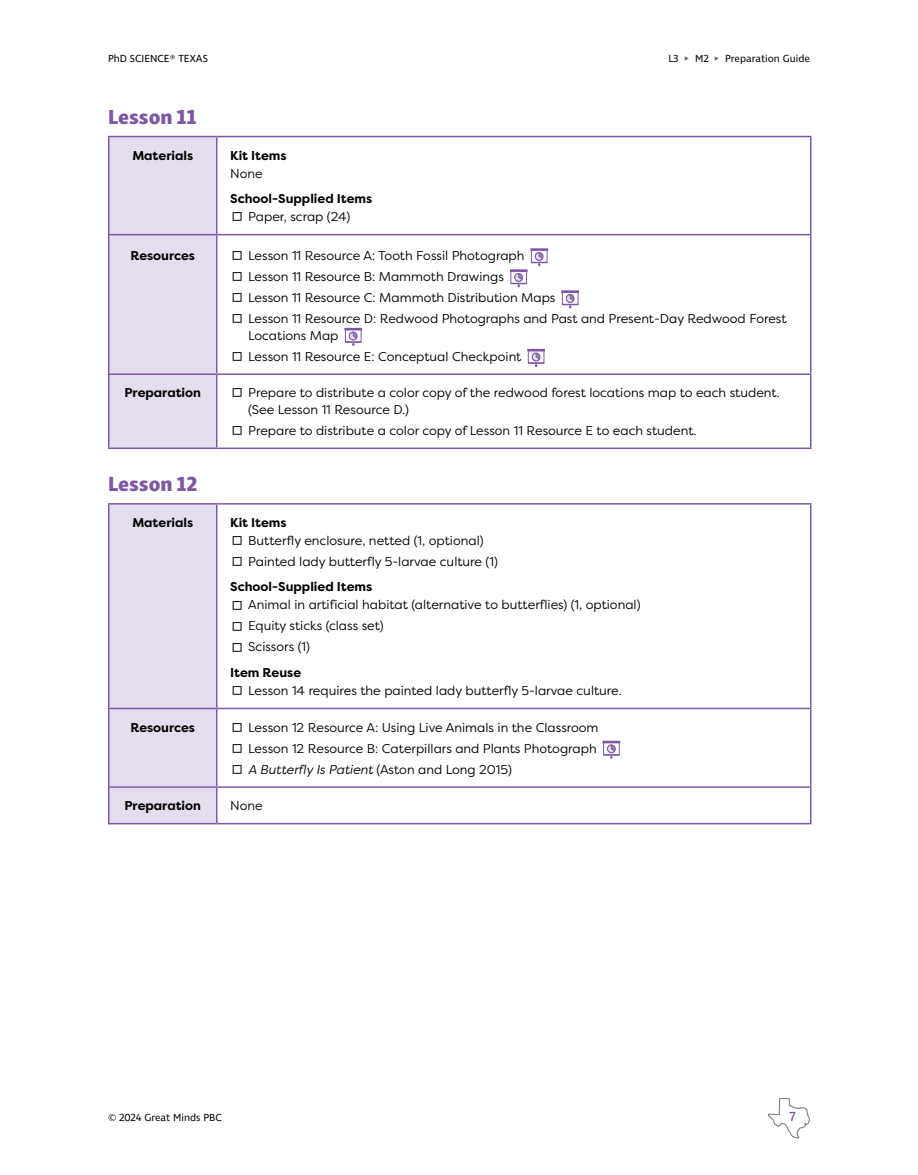
<style>
.page{position:relative;width:918px;height:1175px;background:#fff}
.page>*{position:absolute;margin:0;border:0;box-sizing:border-box;transform-origin:0 0}
.t1{font:33px "Skolar Sans Latn";color:#000}
.t2{font:21px "Skolar Sans Latn Eb";color:#7f58a5}
.t3{font:500 13.5px "Ingra";color:#7f58a5}
.t4{font:12.75px/16.5px "Filson Pro";color:#000}
.t5{font:700 12.75px "Filson Pro";color:#000}
.t6{font:italic 12.75px "Filson Pro";color:#000}
.t7{font:10.5px "Ingra";color:#000}
.s1{color:#636466}
.s2{font-style:normal}
</style>
<div class="page">
<div style="left:110px;top:137px;width:106px;height:310px;background:#e3ddee"></div>
<hr style="left:108px;top:136px;width:109px;height:1px;background:#7f58a5">
<hr style="left:108px;top:137px;width:2px;height:97px;background:#7f58a5">
<hr style="left:217px;top:136px;width:595px;height:1px;background:#7f58a5">
<hr style="left:810px;top:137px;width:2px;height:97px;background:#7f58a5">
<hr style="left:108px;top:234px;width:109px;height:1px;background:#7f58a5">
<hr style="left:108px;top:235px;width:2px;height:138px;background:#7f58a5">
<hr style="left:217px;top:234px;width:595px;height:1px;background:#7f58a5">
<hr style="left:810px;top:235px;width:2px;height:138px;background:#7f58a5">
<hr style="left:108px;top:373px;width:109px;height:2px;background:#7f58a5">
<hr style="left:108px;top:375px;width:2px;height:72px;background:#7f58a5">
<hr style="left:217px;top:373px;width:595px;height:2px;background:#7f58a5">
<hr style="left:810px;top:375px;width:2px;height:72px;background:#7f58a5">
<hr style="left:108px;top:447px;width:109px;height:2px;background:#7f58a5">
<hr style="left:217px;top:447px;width:595px;height:2px;background:#7f58a5">
<hr style="left:216px;top:137px;width:2px;height:97px;background:#7f58a5">
<hr style="left:216px;top:235px;width:2px;height:138px;background:#7f58a5">
<hr style="left:216px;top:375px;width:2px;height:72px;background:#7f58a5">
<svg style="left:530px;top:248px;width:19px;height:14px"></svg>
<div style="left:531px;top:250px;width:16px;height:13px;background:#fff"></div>
<hr style="left:530px;top:248px;width:18px;height:3px;background:#7f58a5">
<svg style="left:531px;top:252px;width:16px;height:14px"></svg>
<hr style="left:510px;top:269px;width:18px;height:3px;background:#7f58a5">
<svg style="left:511px;top:273px;width:16px;height:14px"></svg>
<svg style="left:561px;top:291px;width:19px;height:14px"></svg>
<div style="left:562px;top:292px;width:16px;height:13px;background:#fff"></div>
<div style="left:562px;top:291px;width:16px;height:14px;border:1px solid #7f58a5"></div>
<hr style="left:561px;top:290px;width:18px;height:3px;background:#7f58a5">
<svg style="left:562px;top:294px;width:16px;height:14px"></svg>
<svg style="left:344px;top:328px;width:18px;height:18px"></svg>
<svg style="left:527px;top:349px;width:18px;height:18px"></svg>
<div style="left:110px;top:504px;width:106px;height:319px;background:#e3ddee"></div>
<hr style="left:108px;top:503px;width:109px;height:1px;background:#7f58a5">
<hr style="left:108px;top:504px;width:2px;height:203px;background:#7f58a5">
<hr style="left:217px;top:503px;width:595px;height:1px;background:#7f58a5">
<hr style="left:810px;top:504px;width:2px;height:203px;background:#7f58a5">
<hr style="left:108px;top:707px;width:109px;height:2px;background:#7f58a5">
<hr style="left:108px;top:709px;width:2px;height:77px;background:#7f58a5">
<hr style="left:217px;top:707px;width:595px;height:2px;background:#7f58a5">
<hr style="left:810px;top:709px;width:2px;height:77px;background:#7f58a5">
<hr style="left:108px;top:786px;width:109px;height:2px;background:#7f58a5">
<hr style="left:108px;top:788px;width:2px;height:35px;background:#7f58a5">
<hr style="left:217px;top:786px;width:595px;height:2px;background:#7f58a5">
<hr style="left:810px;top:788px;width:2px;height:35px;background:#7f58a5">
<hr style="left:108px;top:823px;width:109px;height:1px;background:#7f58a5">
<hr style="left:217px;top:823px;width:595px;height:1px;background:#7f58a5">
<hr style="left:216px;top:504px;width:2px;height:203px;background:#7f58a5">
<hr style="left:216px;top:709px;width:2px;height:77px;background:#7f58a5">
<hr style="left:216px;top:788px;width:2px;height:35px;background:#7f58a5">
<div style="left:604px;top:742px;width:15px;height:13px;background:#d1c3de"></div>
<div style="left:603px;top:741px;width:17px;height:14px;border:1px solid #7f58a5"></div>
<hr style="left:603px;top:740px;width:17px;height:3px;background:#7f58a5">
<svg style="left:603px;top:744px;width:16px;height:14px"></svg>
<svg style="left:767px;top:1097px;width:43px;height:42px"></svg>
<p class="t7" style="left:108px;top:52px;width:101px">PhD SCIENCE® TEXAS</p>
<p class="t7" style="left:668px;top:52px;width:143px">L3 <span class="s1">▸</span> M2 <span class="s1">▸</span> Preparation Guide</p>
<h3 class="t2" style="left:108px;top:99px;width:90px">Lesson 11</h3>
<p class="t5" style="left:132px;top:147px;width:62px">Materials</p>
<p class="t5" style="left:230px;top:147px;width:58px">Kit Items</p>
<p class="t4" style="left:230px;top:165px;width:34px">None</p>
<p class="t5" style="left:230px;top:191px;width:144px">School-Supplied Items</p>
<h1 class="t1" style="left:230px;top:189px;width:16px">□</h1>
<p class="t4" style="left:248px;top:208px;width:104px">Paper, scrap (24)</p>
<p class="t5" style="left:130px;top:248px;width:66px">Resources</p>
<h1 class="t1" style="left:230px;top:228px;width:16px">□</h1>
<p class="t4" style="left:248px;top:247px;width:278px">Lesson 11 Resource A: Tooth Fossil Photograph</p>
<h1 class="t1" style="left:230px;top:249px;width:16px">□</h1>
<p class="t4" style="left:248px;top:268px;width:257px">Lesson 11 Resource B: Mammoth Drawings</p>
<h1 class="t1" style="left:230px;top:270px;width:16px">□</h1>
<p class="t4" style="left:248px;top:289px;width:309px">Lesson 11 Resource C: Mammoth Distribution Maps</p>
<h1 class="t1" style="left:230px;top:291px;width:16px">□</h1>
<p class="t4" style="left:248px;top:310px;width:540px">Lesson 11 Resource D: Redwood Photographs and Past and Present-Day Redwood Forest<br>Locations Map</p>
<h1 class="t1" style="left:230px;top:328px;width:16px">□</h1>
<p class="t4" style="left:248px;top:348px;width:275px">Lesson 11 Resource E: Conceptual Checkpoint</p>
<p class="t5" style="left:125px;top:385px;width:78px">Preparation</p>
<h1 class="t1" style="left:230px;top:365px;width:16px">□</h1>
<p class="t4" style="left:248px;top:384px;width:533px">Prepare to distribute a color copy of the redwood forest locations map to each student. (See Lesson 11 Resource D.)</p>
<h1 class="t1" style="left:230px;top:403px;width:16px">□</h1>
<p class="t4" style="left:248px;top:422px;width:450px">Prepare to distribute a color copy of Lesson 11 Resource E to each student.</p>
<h3 class="t2" style="left:108px;top:466px;width:91px">Lesson 12</h3>
<p class="t5" style="left:132px;top:514px;width:62px">Materials</p>
<p class="t5" style="left:230px;top:514px;width:58px">Kit Items</p>
<h1 class="t1" style="left:230px;top:513px;width:16px">□</h1>
<p class="t4" style="left:248px;top:532px;width:237px">Butterfly enclosure, netted (1, optional)</p>
<h1 class="t1" style="left:230px;top:534px;width:16px">□</h1>
<p class="t4" style="left:248px;top:553px;width:251px">Painted lady butterfly 5-larvae culture (1)</p>
<p class="t5" style="left:230px;top:579px;width:144px">School-Supplied Items</p>
<h1 class="t1" style="left:230px;top:577px;width:16px">□</h1>
<p class="t4" style="left:248px;top:596px;width:394px">Animal in artificial habitat (alternative to butterflies) (1, optional)</p>
<h1 class="t1" style="left:230px;top:598px;width:16px">□</h1>
<p class="t4" style="left:248px;top:617px;width:137px">Equity sticks (class set)</p>
<h1 class="t1" style="left:230px;top:619px;width:16px">□</h1>
<p class="t4" style="left:248px;top:638px;width:63px">Scissors (1)</p>
<p class="t5" style="left:230px;top:664px;width:73px">Item Reuse</p>
<h1 class="t1" style="left:230px;top:663px;width:16px">□</h1>
<p class="t4" style="left:248px;top:682px;width:375px">Lesson 14 requires the painted lady butterfly 5-larvae culture.</p>
<p class="t5" style="left:130px;top:719px;width:66px">Resources</p>
<h1 class="t1" style="left:230px;top:699px;width:16px">□</h1>
<p class="t4" style="left:248px;top:718px;width:352px">Lesson 12 Resource A: Using Live Animals in the Classroom</p>
<h1 class="t1" style="left:230px;top:720px;width:16px">□</h1>
<p class="t4" style="left:248px;top:739px;width:350px">Lesson 12 Resource B: Caterpillars and Plants Photograph</p>
<h1 class="t1" style="left:230px;top:741px;width:16px">□</h1>
<p class="t6" style="left:248px;top:760px;width:265px">A Butterfly Is Patient <span class="s2">(Aston and Long 2015)</span></p>
<p class="t5" style="left:124px;top:797px;width:78px">Preparation</p>
<p class="t4" style="left:230px;top:797px;width:34px">None</p>
<p class="t7" style="left:108px;top:1110px;width:115px">© 2024 Great Minds PBC</p>
<p class="t3" style="left:789px;top:1108px;width:9px">7</p>
</div>
